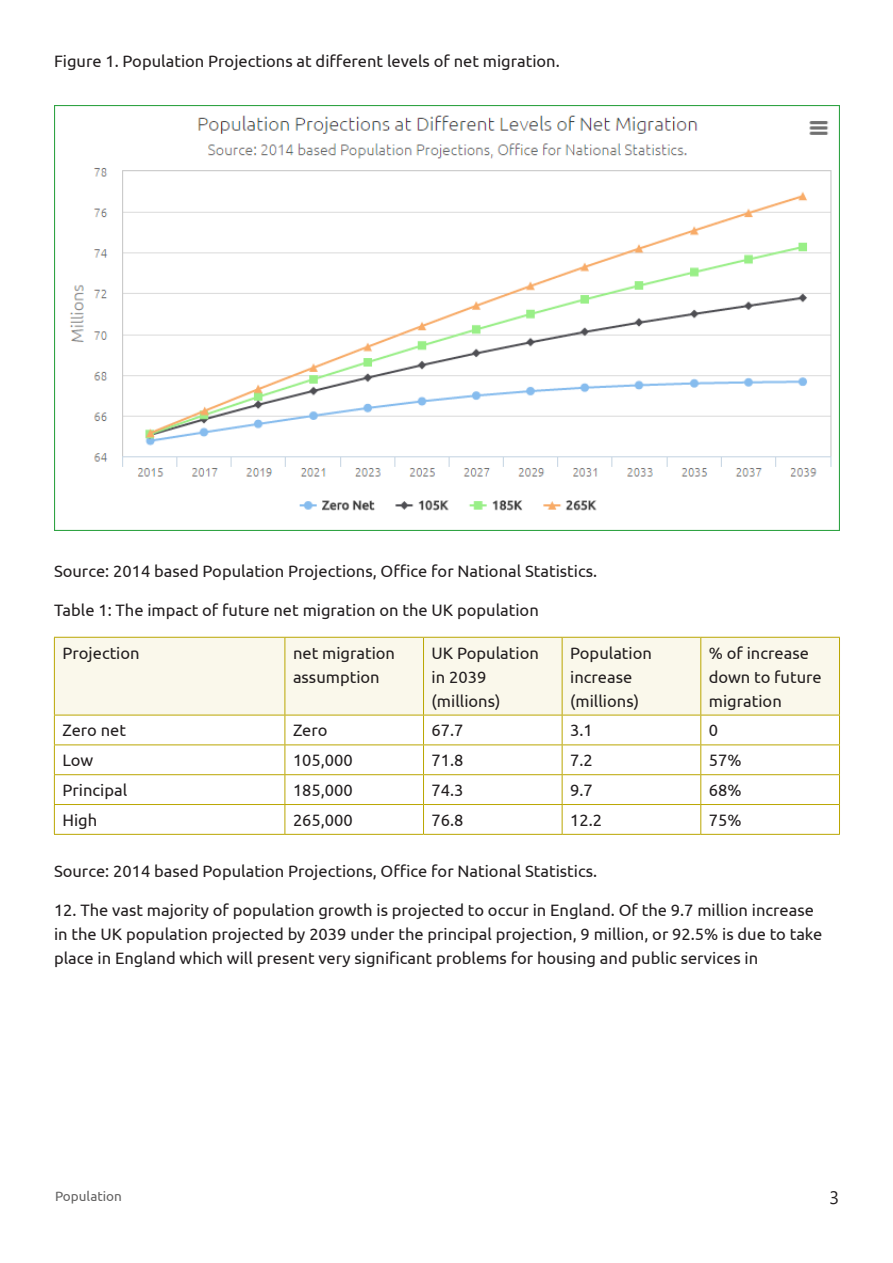
<style>
.page{position:relative;width:893px;height:1263px;background:#fff}
.page>*{position:absolute;margin:0;border:0;box-sizing:border-box;transform-origin:0 0}
.t1{font:18px "Segoe UI";color:#231f20}
.t2{font:16.5px/24px "Ubuntu";color:#231f20}
.t3{font:13.5px "Ubuntu";color:#646363}
</style>
<div class="page">
<img style="left:54px;top:106px;width:786px;height:424px">
<div style="left:55px;top:638px;width:784px;height:77px;background:#faf8eb"></div>
<svg style="left:55px;top:716px;width:784px;height:118px"></svg>
<hr style="left:54px;top:637px;width:231px;height:1px;background:#baa601">
<hr style="left:54px;top:638px;width:1px;height:77px;background:#baa601">
<hr style="left:285px;top:637px;width:138px;height:1px;background:#baa601">
<hr style="left:285px;top:638px;width:1px;height:77px;background:#baa601">
<hr style="left:423px;top:637px;width:139px;height:1px;background:#baa601">
<hr style="left:423px;top:638px;width:1px;height:77px;background:#baa601">
<hr style="left:562px;top:637px;width:139px;height:1px;background:#baa601">
<hr style="left:562px;top:638px;width:1px;height:77px;background:#baa601">
<hr style="left:701px;top:637px;width:139px;height:1px;background:#baa601">
<hr style="left:700px;top:638px;width:1px;height:77px;background:#baa601">
<hr style="left:839px;top:638px;width:1px;height:77px;background:#baa601">
<hr style="left:54px;top:715px;width:231px;height:1px;background:#baa601">
<hr style="left:285px;top:715px;width:138px;height:1px;background:#baa601">
<hr style="left:423px;top:715px;width:139px;height:1px;background:#baa601">
<hr style="left:562px;top:715px;width:139px;height:1px;background:#baa601">
<hr style="left:701px;top:715px;width:139px;height:1px;background:#baa601">
<hr style="left:54px;top:744px;width:231px;height:1px;background:#baa601">
<hr style="left:285px;top:744px;width:138px;height:1px;background:#baa601">
<hr style="left:423px;top:744px;width:139px;height:1px;background:#baa601">
<hr style="left:562px;top:744px;width:139px;height:1px;background:#baa601">
<hr style="left:701px;top:744px;width:139px;height:1px;background:#baa601">
<hr style="left:54px;top:774px;width:231px;height:1px;background:#baa601">
<hr style="left:285px;top:774px;width:138px;height:1px;background:#baa601">
<hr style="left:423px;top:774px;width:139px;height:1px;background:#baa601">
<hr style="left:562px;top:774px;width:139px;height:1px;background:#baa601">
<hr style="left:701px;top:774px;width:139px;height:1px;background:#baa601">
<hr style="left:54px;top:804px;width:231px;height:1px;background:#baa601">
<svg style="left:54px;top:715px;width:1px;height:119px"></svg>
<hr style="left:285px;top:804px;width:138px;height:1px;background:#baa601">
<svg style="left:285px;top:715px;width:1px;height:119px"></svg>
<hr style="left:423px;top:804px;width:139px;height:1px;background:#baa601">
<svg style="left:423px;top:715px;width:1px;height:119px"></svg>
<hr style="left:562px;top:804px;width:139px;height:1px;background:#baa601">
<svg style="left:562px;top:715px;width:1px;height:119px"></svg>
<hr style="left:701px;top:804px;width:139px;height:1px;background:#baa601">
<svg style="left:700px;top:715px;width:1px;height:119px"></svg>
<svg style="left:839px;top:715px;width:1px;height:119px"></svg>
<hr style="left:54px;top:834px;width:231px;height:1px;background:#baa601">
<hr style="left:285px;top:834px;width:138px;height:1px;background:#baa601">
<hr style="left:423px;top:834px;width:139px;height:1px;background:#baa601">
<hr style="left:562px;top:834px;width:139px;height:1px;background:#baa601">
<hr style="left:701px;top:834px;width:139px;height:1px;background:#baa601">
<p class="t2" style="left:54px;top:48px;width:507px">Figure 1. Population Projections at different levels of net migration.</p>
<p class="t2" style="left:54px;top:558px;width:545px">Source: 2014 based Population Projections, Office for National Statistics.</p>
<p class="t2" style="left:54px;top:597px;width:486px">Table 1: The impact of future net migration on the UK population</p>
<p class="t2" style="left:62px;top:640px;width:79px">Projection</p>
<p class="t2" style="left:293px;top:640px;width:104px">net migration assumption</p>
<p class="t2" style="left:432px;top:640px;width:109px">UK Population in 2039 (millions)</p>
<p class="t2" style="left:570px;top:640px;width:83px">Population increase</p>
<p class="t2" style="left:570px;top:688px;width:70px">(millions)</p>
<p class="t2" style="left:709px;top:640px;width:114px">% of increase down to future migration</p>
<p class="t2" style="left:62px;top:718px;width:65px">Zero net</p>
<p class="t2" style="left:293px;top:718px;width:36px">Zero</p>
<p class="t2" style="left:432px;top:718px;width:33px">67.7</p>
<p class="t2" style="left:570px;top:718px;width:24px">3.1</p>
<p class="t2" style="left:709px;top:718px;width:11px">0</p>
<p class="t2" style="left:62px;top:748px;width:32px">Low</p>
<p class="t2" style="left:293px;top:748px;width:61px">105,000</p>
<p class="t2" style="left:432px;top:748px;width:33px">71.8</p>
<p class="t2" style="left:570px;top:748px;width:24px">7.2</p>
<p class="t2" style="left:709px;top:748px;width:34px">57%</p>
<p class="t2" style="left:62px;top:778px;width:66px">Principal</p>
<p class="t2" style="left:293px;top:778px;width:61px">185,000</p>
<p class="t2" style="left:432px;top:778px;width:33px">74.3</p>
<p class="t2" style="left:570px;top:778px;width:24px">9.7</p>
<p class="t2" style="left:709px;top:778px;width:34px">68%</p>
<p class="t2" style="left:62px;top:807px;width:36px">High</p>
<p class="t2" style="left:293px;top:807px;width:61px">265,000</p>
<p class="t2" style="left:432px;top:807px;width:33px">76.8</p>
<p class="t2" style="left:570px;top:807px;width:33px">12.2</p>
<p class="t2" style="left:709px;top:807px;width:34px">75%</p>
<p class="t2" style="left:54px;top:858px;width:545px">Source: 2014 based Population Projections, Office for National Statistics.</p>
<p class="t2" style="left:54px;top:897px;width:770px">12. The vast majority of population growth is projected to occur in England. Of the 9.7 million increase in the UK population projected by 2039 under the principal projection, 9 million, or 92.5% is due to take place in England which will present very significant problems for housing and public services in</p>
<p class="t3" style="left:55px;top:1188px;width:68px">Population</p>
<p class="t1" style="left:830px;top:1183px;width:11px">3</p>
</div>
